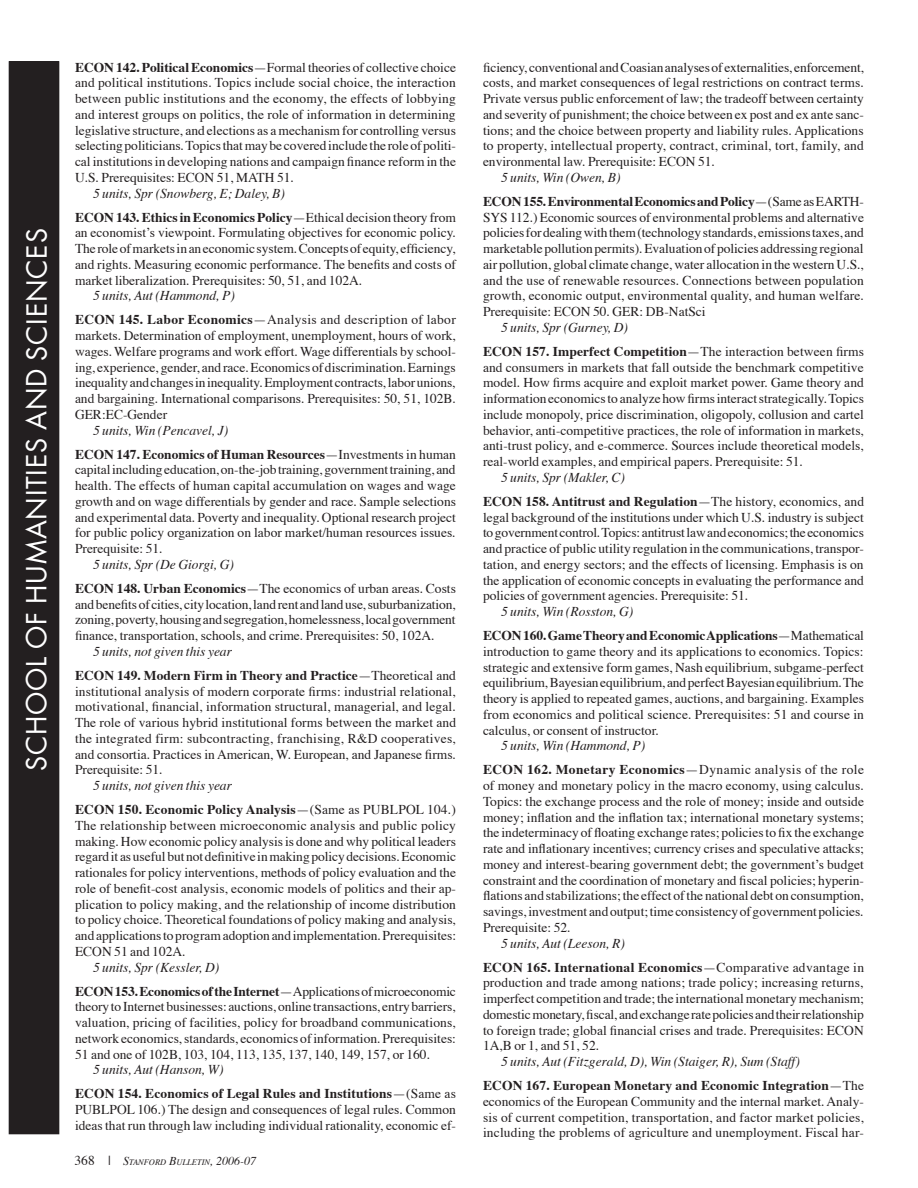
<style>
.page{position:relative;width:918px;height:1188px;background:#fff}
.page>*{position:absolute;margin:0;border:0;box-sizing:border-box;transform-origin:0 0}
.t1{font:27px "Futura";letter-spacing:.03em;color:#fff}
.fl_b_L13_5{font:13.5px/15.8px "Times";color:#231f20;text-align:justify}
.m_I{font:italic 13.5px "Times";color:#231f20}
.t2{font:italic 8.4px "Times";color:#231f20}
.s1{font-weight:700}
.s2{font-style:normal;font-size:13.5px}
.s3{font-size:12px}
</style>
<div class="page">
<div style="left:9px;top:62px;width:50px;height:1072px;background:#231f20"></div>
<h1 class="t1" style="left:19px;top:771px;width:545px;rotate:-90deg">school of humanities and sciences</h1>
<p class="fl_b_L13_5" style="left:75px;top:58px;width:382px"><span class="s1">ECON 142. Political Economics</span>—Formal theories of collective choice and political institutions. Topics include social choice, the interaction between public institutions and the economy, the effects of lobbying and interest groups on politics, the role of information in determining legislative structure, and elections as a mechanism for controlling versus selecting politicians. Topics that may be covered include the role of politi&shy;cal institutions in developing nations and campaign finance reform in the U.S. Prerequisites: ECON 51, MATH 51.</p>
<p class="m_I" style="left:93px;top:181px;width:194px">5 units, Spr (Snowberg, E; Daley, B)</p>
<p class="fl_b_L13_5" style="left:75px;top:208px;width:382px"><span class="s1">ECON 143. Ethics in Economics Policy</span>—Ethical decision theory from an economist’s viewpoint. Formulating objectives for economic policy.<br>The role of markets in an economic system. Concepts of equity, efficiency, and rights. Measuring economic performance. The benefits and costs of market liberalization. Prerequisites: 50, 51, and 102A.</p>
<p class="m_I" style="left:93px;top:284px;width:143px">5 units, Aut (Hammond, P)</p>
<p class="fl_b_L13_5" style="left:75px;top:311px;width:382px"><span class="s1">ECON 145. Labor Economics</span>—Analysis and description of labor markets. Determination of employment, unemployment, hours of work, wages. Welfare programs and work effort. Wage differentials by school&shy;ing, experience, gender, and race. Economics of discrimination. Earnings inequality and changes in inequality. Employment contracts, labor unions, and bargaining. International comparisons. Prerequisites: 50, 51, 102B.<br>GER:EC-Gender</p>
<p class="m_I" style="left:93px;top:418px;width:137px">5 units, Win (Pencavel, J)</p>
<p class="fl_b_L13_5" style="left:75px;top:445px;width:383px"><span class="s1">ECON 147. Economics of Human Resources</span>—Investments in human capital including education, on-the-job training, government training, and health. The effects of human capital accumulation on wages and wage growth and on wage differentials by gender and race. Sample selections and experimental data. Poverty and inequality. Optional research project for public policy organization on labor market/human resources issues.<br>Prerequisite: 51.</p>
<p class="m_I" style="left:93px;top:552px;width:143px">5 units, Spr (De Giorgi, G)</p>
<p class="fl_b_L13_5" style="left:75px;top:579px;width:382px"><span class="s1">ECON 148. Urban Economics</span>—The economics of urban areas. Costs and benefits of cities, city location, land rent and land use, suburbanization, zoning, poverty, housing and segregation, homelessness, local government finance, transportation, schools, and crime. Prerequisites: 50, 102A.</p>
<p class="m_I" style="left:93px;top:639px;width:140px">5 units, not given this year</p>
<p class="fl_b_L13_5" style="left:75px;top:666px;width:383px"><span class="s1">ECON 149. Modern Firm in Theory and Practice</span>—Theoretical and institutional analysis of modern corporate firms: industrial relational, motivational, financial, information structural, managerial, and legal.<br>The role of various hybrid institutional forms between the market and the integrated firm: subcontracting, franchising, R&amp;D cooperatives, and consortia. Practices in American, W. European, and Japanese firms.<br>Prerequisite: 51.</p>
<p class="m_I" style="left:93px;top:773px;width:140px">5 units, not given this year</p>
<p class="fl_b_L13_5" style="left:75px;top:801px;width:383px"><span class="s1">ECON 150. Economic Policy Analysis</span>—(Same as PUBLPOL 104.)<br>The relationship between microeconomic analysis and public policy making. How economic policy analysis is done and why political leaders regard it as useful but not definitive in making policy decisions. Economic rationales for policy interventions, methods of policy evaluation and the role of benefit-cost analysis, economic models of politics and their ap&shy;plication to policy making, and the relationship of income distribution to policy choice. Theoretical foundations of policy making and analysis, and applications to program adoption and implementation. Prerequisites:<br>ECON 51 and 102A.</p>
<p class="m_I" style="left:93px;top:955px;width:128px">5 units, Spr (Kessler, D)</p>
<p class="fl_b_L13_5" style="left:75px;top:982px;width:383px"><span class="s1">ECON 153. Economics of the Internet</span>—Applications of microeconomic theory to Internet businesses: auctions, online transactions, entry barriers, valuation, pricing of facilities, policy for broadband communications, network economics, standards, economics of information. Prerequisites:<br>51 and one of 102B, 103, 104, 113, 135, 137, 140, 149, 157, or 160.</p>
<p class="m_I" style="left:93px;top:1058px;width:132px">5 units, Aut (Hanson, W)</p>
<p class="fl_b_L13_5" style="left:75px;top:1085px;width:382px"><span class="s1">ECON 154. Economics of Legal Rules and Institutions</span>—(Same as PUBLPOL 106.) The design and consequences of legal rules. Common ideas that run through law including individual rationality, economic ef-</p>
<p class="t2" style="left:75px;top:1154px;width:183px"><span class="s2">368 |</span> <span class="s3">S</span>tanford <span class="s3">B</span>ulletin<span class="s3">, 2006-07</span></p>
<p class="fl_b_L13_5" style="left:483px;top:58px;width:383px">ficiency, conventional and Coasian analyses of externalities, enforcement, costs, and market consequences of legal restrictions on contract terms.<br>Private versus public enforcement of law; the tradeoff between certainty and severity of punishment; the choice between ex post and ex ante sanc&shy;tions; and the choice between property and liability rules. Applications to property, intellectual property, contract, criminal, tort, family, and environmental law. Prerequisite: ECON 51.</p>
<p class="m_I" style="left:501px;top:165px;width:121px">5 units, Win (Owen, B)</p>
<p class="fl_b_L13_5" style="left:483px;top:192px;width:383px"><span class="s1">ECON 155. Environmental Economics and Policy</span>—(Same as EARTH-SYS 112.) Economic sources of environmental problems and alternative policies for dealing with them (technology standards, emissions taxes, and marketable pollution permits). Evaluation of policies addressing regional air pollution, global climate change, water allocation in the western U.S., and the use of renewable resources. Connections between population growth, economic output, environmental quality, and human welfare.<br>Prerequisite: ECON 50. GER: DB-NatSci</p>
<p class="m_I" style="left:501px;top:315px;width:129px">5 units, Spr (Gurney, D)</p>
<p class="fl_b_L13_5" style="left:483px;top:342px;width:383px"><span class="s1">ECON 157. Imperfect Competition</span>—The interaction between firms and consumers in markets that fall outside the benchmark competitive model. How firms acquire and exploit market power. Game theory and information economics to analyze how firms interact strategically. Topics include monopoly, price discrimination, oligopoly, collusion and cartel behavior, anti-competitive practices, the role of information in markets, anti-trust policy, and e-commerce. Sources include theoretical models, real-world examples, and empirical papers. Prerequisite: 51.</p>
<p class="m_I" style="left:501px;top:465px;width:126px">5 units, Spr (Makler, C)</p>
<p class="fl_b_L13_5" style="left:483px;top:492px;width:383px"><span class="s1">ECON 158. Antitrust and Regulation</span>—The history, economics, and legal background of the institutions under which U.S. industry is subject to government control. Topics: antitrust law and economics; the economics and practice of public utility regulation in the communications, transpor&shy;tation, and energy sectors; and the effects of licensing. Emphasis is on the application of economic concepts in evaluating the performance and policies of government agencies. Prerequisite: 51.</p>
<p class="m_I" style="left:501px;top:599px;width:134px">5 units, Win (Rosston, G)</p>
<p class="fl_b_L13_5" style="left:483px;top:627px;width:383px"><span class="s1">ECON 160. Game Theory and Economic Applications</span>—Mathematical introduction to game theory and its applications to economics. Topics: strategic and extensive form games, Nash equilibrium, subgame-perfect equilibrium, Bayesian equilibrium, and perfect Bayesian equilibrium. The theory is applied to repeated games, auctions, and bargaining. Examples from economics and political science. Prerequisites: 51 and course in calculus, or consent of instructor.</p>
<p class="m_I" style="left:501px;top:734px;width:146px">5 units, Win (Hammond, P)</p>
<p class="fl_b_L13_5" style="left:483px;top:761px;width:383px"><span class="s1">ECON 162. Monetary Economics</span>—Dynamic analysis of the role of money and monetary policy in the macro economy, using calculus.<br>Topics: the exchange process and the role of money; inside and outside money; inflation and the inflation tax; international monetary systems; the indeterminacy of floating exchange rates; policies to fix the exchange rate and inflationary incentives; currency crises and speculative attacks; money and interest-bearing government debt; the government’s budget constraint and the coordination of monetary and fiscal policies; hyperin&shy;flations and stabilizations; the effect of the national debt on consumption, savings, investment and output; time consistency of government policies.<br>Prerequisite: 52.</p>
<p class="m_I" style="left:501px;top:931px;width:125px">5 units, Aut (Leeson, R)</p>
<p class="fl_b_L13_5" style="left:483px;top:958px;width:383px"><span class="s1">ECON 165. International Economics</span>—Comparative advantage in production and trade among nations; trade policy; increasing returns, imperfect competition and trade; the international monetary mechanism; domestic monetary, fiscal, and exchange rate policies and their relationship to foreign trade; global financial crises and trade. Prerequisites: ECON 1A,B or 1, and 51, 52.</p>
<p class="m_I" style="left:501px;top:1049px;width:300px">5 units, Aut (Fitzgerald, D), Win (Staiger, R), Sum (Staff)</p>
<p class="fl_b_L13_5" style="left:483px;top:1077px;width:383px"><span class="s1">ECON 167. European Monetary and Economic Integration</span>—The economics of the European Community and the internal market. Analy&shy;sis of current competition, transportation, and factor market policies, including the problems of agriculture and unemployment. Fiscal har-</p>
</div>
